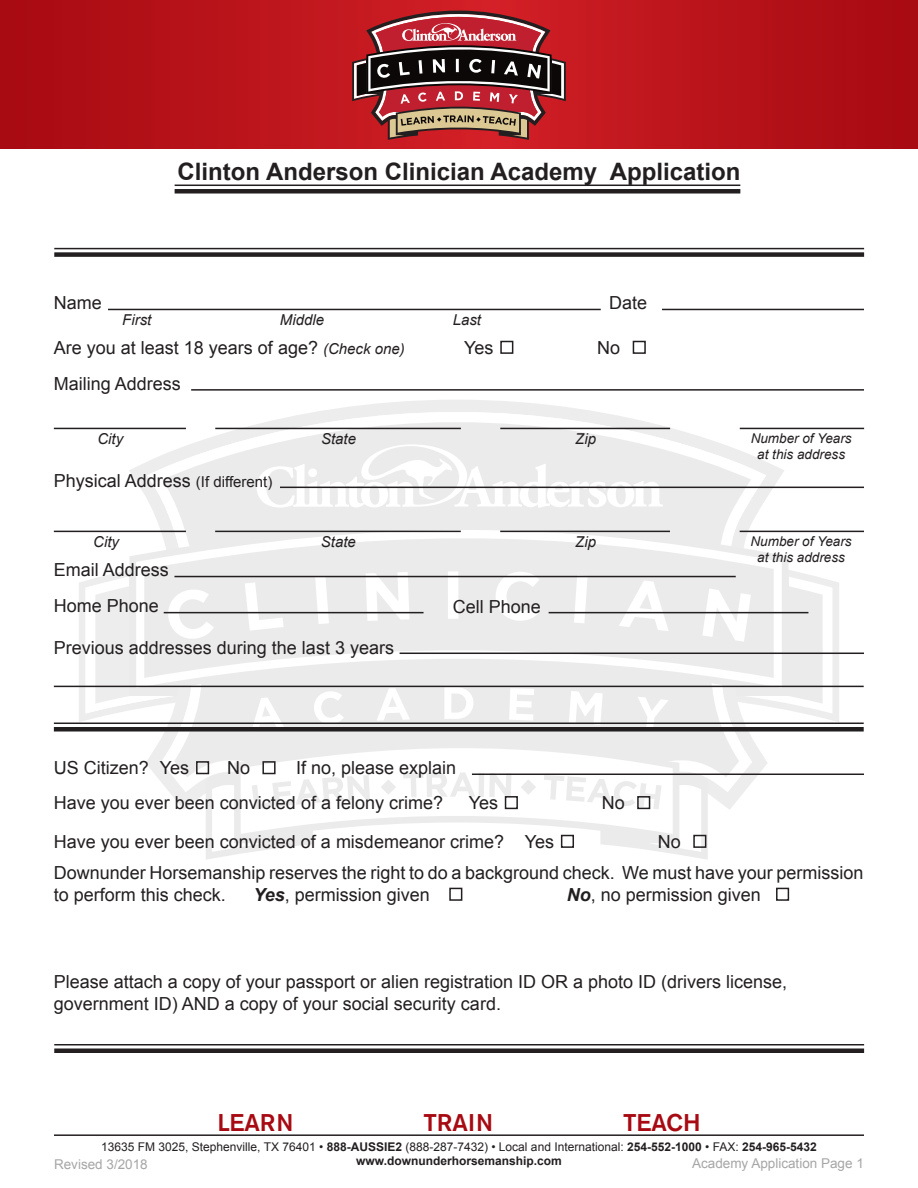
<style>
.page{position:relative;width:918px;height:1188px;background:#fff}
.page>*{position:absolute;margin:0;border:0;box-sizing:border-box;transform-origin:0 0}
.t1{font:700 24px "Arial";color:#231f20}
.t2{font:500 24px "Akzidenz Grotesk BE";color:#a70a12}
.t3{font:18px/21.6px "Arial";color:#231f20}
.t4{font:italic 15px "Arial";color:#231f20}
.t5{font:italic 13.5px/16.2px "Arial";color:#231f20;text-align:center}
.t6{font:13.5px "Arial";color:#a6a6a6}
.t7{font:12px "Arial";color:#231f20}
.t8{font:700 12px "Arial";color:#231f20}
.s1{font-style:italic;font-size:15px}
.s2{font-size:15px}
.s3{font-weight:700;font-style:italic}
.s4{font-weight:700}
</style>
<div class="page">
<svg style="left:0;top:0;width:918px;height:148px;background:#b71219"></svg>
<svg style="left:352px;top:11px;width:214px;height:129px;background:#944344"></svg>
<svg style="left:129px;top:400px;width:656px;height:98px"></svg>
<svg style="left:147px;top:412px;width:619px;height:111px"></svg>
<svg style="left:162px;top:422px;width:589px;height:101px;fill:#ebebeb"></svg>
<svg style="left:146px;top:739px;width:622px;height:71px"></svg>
<svg style="left:161px;top:732px;width:591px;height:60px;fill:#ededed"></svg>
<svg style="left:174px;top:732px;width:565px;height:45px;background:#ececec"></svg>
<svg style="left:257px;top:444px;width:406px;height:64px"></svg>
<svg style="left:206px;top:742px;width:502px;height:118px"></svg>
<svg style="left:212px;top:741px;width:489px;height:113px"></svg>
<svg style="left:129px;top:523px;width:660px;height:33px;fill:#ebebeb"></svg>
<svg style="left:144px;top:527px;width:630px;height:29px;fill:#ebebeb"></svg>
<svg style="left:79px;top:556px;width:760px;height:171px"></svg>
<hr style="left:54px;top:1134px;width:810px;height:2px;background:#231f20">
<hr style="left:108px;top:309px;width:493px;height:1px;background:#231f20">
<hr style="left:662px;top:309px;width:202px;height:1px;background:#231f20">
<div style="left:500px;top:341px;width:13px;height:13px;border:2px solid #231f20"></div>
<div style="left:633px;top:341px;width:13px;height:13px;border:2px solid #231f20"></div>
<hr style="left:191px;top:389px;width:673px;height:2px;background:#231f20">
<hr style="left:54px;top:428px;width:132px;height:1px;background:#231f20">
<hr style="left:215px;top:428px;width:246px;height:1px;background:#231f20">
<hr style="left:500px;top:428px;width:170px;height:1px;background:#231f20">
<hr style="left:740px;top:428px;width:124px;height:1px;background:#231f20">
<hr style="left:280px;top:487px;width:584px;height:1px;background:#231f20">
<hr style="left:54px;top:531px;width:132px;height:1px;background:#231f20">
<hr style="left:215px;top:531px;width:246px;height:1px;background:#231f20">
<hr style="left:500px;top:531px;width:170px;height:1px;background:#231f20">
<hr style="left:740px;top:531px;width:124px;height:1px;background:#231f20">
<div style="left:196px;top:761px;width:13px;height:13px;border:2px solid #231f20"></div>
<div style="left:262px;top:761px;width:14px;height:13px;border:2px solid #231f20"></div>
<hr style="left:174px;top:576px;width:562px;height:1px;background:#231f20">
<hr style="left:164px;top:612px;width:260px;height:1px;background:#231f20">
<hr style="left:549px;top:612px;width:259px;height:1px;background:#231f20">
<hr style="left:400px;top:653px;width:464px;height:1px;background:#231f20">
<hr style="left:54px;top:686px;width:810px;height:1px;background:#231f20">
<hr style="left:54px;top:723px;width:810px;height:1px;background:#231f20">
<div style="left:54px;top:727px;width:810px;height:5px;background:#231f20"></div>
<hr style="left:472px;top:774px;width:392px;height:1px;background:#231f20">
<div style="left:505px;top:796px;width:13px;height:13px;border:2px solid #231f20"></div>
<div style="left:637px;top:796px;width:13px;height:13px;border:2px solid #231f20"></div>
<div style="left:561px;top:835px;width:13px;height:13px;border:2px solid #231f20"></div>
<div style="left:693px;top:835px;width:13px;height:13px;border:2px solid #231f20"></div>
<div style="left:449px;top:888px;width:13px;height:13px;border:2px solid #231f20"></div>
<div style="left:776px;top:888px;width:13px;height:13px;border:2px solid #231f20"></div>
<hr style="left:175px;top:185px;width:565px;height:1px;background:#231f20">
<div style="left:175px;top:189px;width:565px;height:5px;background:#231f20"></div>
<hr style="left:54px;top:1044px;width:810px;height:2px;background:#231f20">
<div style="left:54px;top:1048px;width:810px;height:5px;background:#231f20"></div>
<hr style="left:54px;top:248px;width:810px;height:1px;background:#231f20">
<div style="left:54px;top:252px;width:810px;height:5px;background:#231f20"></div>
<p class="t1" style="left:178px;top:155px;width:564px">Clinton Anderson Clinician Academy Application</p>
<p class="t3" style="left:54px;top:292px;width:50px">Name</p>
<p class="t4" style="left:122px;top:310px;width:31px">First</p>
<p class="t4" style="left:280px;top:310px;width:46px">Middle</p>
<p class="t4" style="left:453px;top:310px;width:30px">Last</p>
<p class="t3" style="left:609px;top:292px;width:40px">Date</p>
<p class="t3" style="left:54px;top:337px;width:352px">Are you at least 18 years of age? <span class="s1">(Check one)</span></p>
<p class="t3" style="left:54px;top:373px;width:129px">Mailing Address</p>
<p class="t3" style="left:464px;top:337px;width:31px">Yes</p>
<p class="t3" style="left:597px;top:337px;width:25px">No</p>
<p class="t4" style="left:97px;top:429px;width:27px">City</p>
<p class="t4" style="left:321px;top:429px;width:37px">State</p>
<p class="t4" style="left:575px;top:429px;width:22px">Zip</p>
<p class="t5" style="left:751px;top:430px;width:103px">Number of Years at this address</p>
<p class="t3" style="left:54px;top:470px;width:220px">Physical Address <span class="s2">(If different)</span></p>
<p class="t4" style="left:93px;top:532px;width:27px">City</p>
<p class="t4" style="left:321px;top:532px;width:37px">State</p>
<p class="t4" style="left:575px;top:532px;width:22px">Zip</p>
<p class="t5" style="left:751px;top:533px;width:103px">Number of Years at this address</p>
<p class="t3" style="left:54px;top:559px;width:117px">Email Address</p>
<p class="t3" style="left:54px;top:595px;width:107px">Home Phone</p>
<p class="t3" style="left:453px;top:596px;width:90px">Cell Phone</p>
<p class="t3" style="left:54px;top:637px;width:342px">Previous addresses during the last 3 years</p>
<p class="t3" style="left:54px;top:757px;width:97px">US Citizen?</p>
<p class="t3" style="left:160px;top:757px;width:31px">Yes</p>
<p class="t3" style="left:227px;top:757px;width:25px">No</p>
<p class="t3" style="left:296px;top:757px;width:162px">If no, please explain</p>
<p class="t3" style="left:54px;top:792px;width:391px">Have you ever been convicted of a felony crime?</p>
<p class="t3" style="left:54px;top:831px;width:452px">Have you ever been convicted of a misdemeanor crime?</p>
<p class="t3" style="left:54px;top:862px;width:811px">Downunder Horsemanship reserves the right to do a background check. We must have your permission to perform this check.</p>
<p class="t3" style="left:469px;top:792px;width:31px">Yes</p>
<p class="t3" style="left:602px;top:792px;width:25px">No</p>
<p class="t3" style="left:525px;top:831px;width:31px">Yes</p>
<p class="t3" style="left:658px;top:831px;width:25px">No</p>
<p class="t3" style="left:254px;top:884px;width:178px"><span class="s3">Yes</span>, permission given</p>
<p class="t3" style="left:567px;top:884px;width:196px"><span class="s3">No</span>, no permission given</p>
<p class="t3" style="left:54px;top:971px;width:735px">Please attach a copy of your passport or alien registration ID OR a photo ID (drivers license, government ID) AND a copy of your social security card.</p>
<h1 class="t2" style="left:217px;top:1108px;width:78px">LEARN</h1>
<h1 class="t2" style="left:424px;top:1108px;width:71px">TRAIN</h1>
<h1 class="t2" style="left:623px;top:1108px;width:79px">TEACH</h1>
<p class="t7" style="left:101px;top:1139px;width:717px">13635 FM 3025, Stephenville, TX 76401 • <span class="s4">888-AUSSIE2</span> (888-287-7432) • Local and International: <span class="s4">254-552-1000</span> • FAX: <span class="s4">254-965-5432</span></p>
<p class="t6" style="left:54px;top:1155px;width:95px">Revised 3/2018</p>
<p class="t8" style="left:356px;top:1153px;width:207px">www.downunderhorsemanship.com</p>
<p class="t6" style="left:692px;top:1155px;width:173px">Academy Application Page 1</p>
</div>
